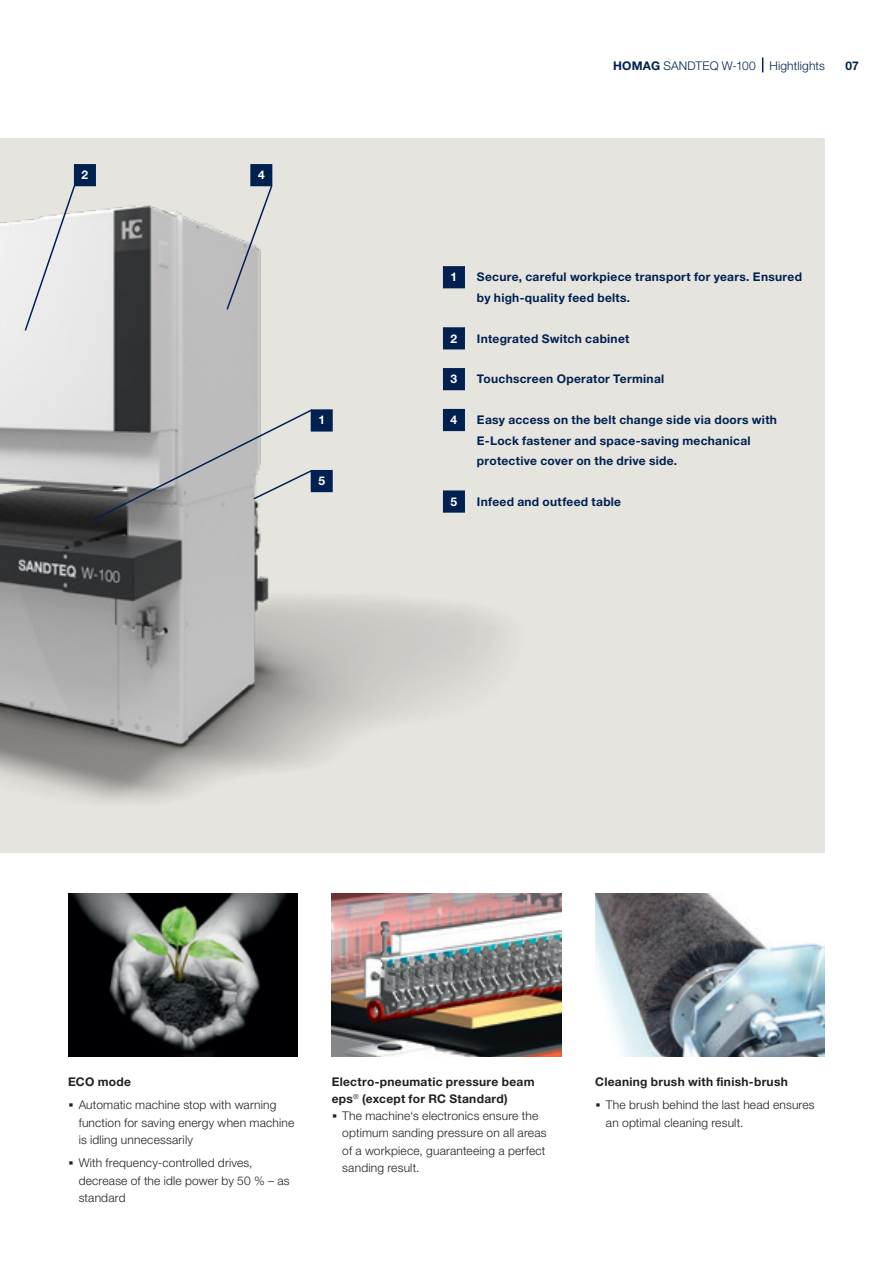
<style>
.page{position:relative;width:893px;height:1263px;background:#fff}
.page>*{position:absolute;margin:0;border:0;box-sizing:border-box;transform-origin:0 0}
.t1{font:300 12px/17.2px "Helvetica Neue LTW1 G";letter-spacing:.015em;color:#231f20}
._06_Tabelle_Explosio{font:700 12px/20.4px "Helvetica Neue LTW1 G";letter-spacing:.025em;color:#00214f}
._05_BU_8Pt_11_5Pt{font:700 12px/17.2px "Helvetica Neue LTW1 G";letter-spacing:.025em;color:#231f20}
._05_BU_8Pt_13_6pt_Bu{font:700 12px "Helvetica Neue LTW1 G";letter-spacing:.025em;color:#231f20}
.Musterseiten_Rubrike{font:300 12px "Helvetica Neue LTW1 G";letter-spacing:.015em;color:#00214f}
._06_Tabelle_Explosio-2{font:700 12px "Helvetica Neue LTW1 G";color:#fff}
.s1{font-weight:700}
.s2{font-weight:700;font-size:21px}
</style>
<div class="page">
<img style="left:68px;top:893px;width:230px;height:164px">
<img style="left:595px;top:893px;width:230px;height:164px">
<img style="left:332px;top:893px;width:229px;height:164px">
<div style="left:0;top:139px;width:825px;height:714px;background:#e6e4df"></div>
<img style="left:0;top:164px;width:500px;height:637px">
<svg style="left:762px;top:58px;width:1px;height:14px"></svg>
<div style="left:311px;top:410px;width:21px;height:21px;background:#00214f"></div>
<div style="left:311px;top:409px;width:22px;height:23px;border:2px solid #00214f"></div>
<div style="left:311px;top:471px;width:21px;height:20px;background:#00214f"></div>
<div style="left:311px;top:470px;width:22px;height:22px;border:2px solid #00214f"></div>
<div style="left:75px;top:165px;width:20px;height:20px;background:#00214f"></div>
<div style="left:74px;top:164px;width:22px;height:22px;border:2px solid #00214f"></div>
<div style="left:251px;top:165px;width:21px;height:20px;background:#00214f"></div>
<div style="left:250px;top:164px;width:22px;height:22px;border:2px solid #00214f"></div>
<svg style="left:23px;top:184px;width:53px;height:148px"></svg>
<svg style="left:225px;top:184px;width:49px;height:127px"></svg>
<svg style="left:91px;top:408px;width:223px;height:114px"></svg>
<div style="left:444px;top:267px;width:20px;height:21px;background:#00214f"></div>
<div style="left:443px;top:266px;width:22px;height:22px;border:2px solid #00214f"></div>
<div style="left:444px;top:328px;width:20px;height:21px;background:#00214f"></div>
<div style="left:443px;top:327px;width:22px;height:22px;border:2px solid #00214f"></div>
<div style="left:444px;top:369px;width:20px;height:20px;background:#00214f"></div>
<div style="left:443px;top:368px;width:22px;height:22px;border:2px solid #00214f"></div>
<div style="left:444px;top:410px;width:20px;height:20px;background:#00214f"></div>
<div style="left:443px;top:409px;width:22px;height:22px;border:2px solid #00214f"></div>
<div style="left:444px;top:491px;width:20px;height:21px;background:#00214f"></div>
<div style="left:443px;top:490px;width:22px;height:23px;border:2px solid #00214f"></div>
<p class="_06_Tabelle_Explosio-2" style="left:82px;top:168px;width:8px">2</p>
<p class="_06_Tabelle_Explosio-2" style="left:258px;top:168px;width:8px">4</p>
<p class="_06_Tabelle_Explosio-2" style="left:318px;top:413px;width:8px">1</p>
<p class="_06_Tabelle_Explosio-2" style="left:318px;top:474px;width:8px">5</p>
<p class="Musterseiten_Rubrike" style="left:613px;top:58px;width:213px"><span class="s1">HOMAG</span> SANDTEQ W-100 Hightlights</p>
<p class="_06_Tabelle_Explosio" style="left:845px;top:55px;width:15px">07</p>
<p class="_06_Tabelle_Explosio-2" style="left:451px;top:270px;width:8px">1</p>
<p class="_06_Tabelle_Explosio" style="left:477px;top:267px;width:327px">Secure, careful workpiece transport for years. Ensured by high-quality feed belts.</p>
<p class="_06_Tabelle_Explosio-2" style="left:451px;top:331px;width:8px">2</p>
<p class="_06_Tabelle_Explosio" style="left:477px;top:328px;width:154px">Integrated Switch cabinet</p>
<p class="_06_Tabelle_Explosio-2" style="left:451px;top:372px;width:8px">3</p>
<p class="_06_Tabelle_Explosio" style="left:477px;top:369px;width:189px">Touchscreen Operator Terminal</p>
<p class="_06_Tabelle_Explosio-2" style="left:451px;top:413px;width:8px">4</p>
<p class="_06_Tabelle_Explosio" style="left:477px;top:410px;width:302px">Easy access on the belt change side via doors with<br>E-Lock fastener and space-saving mechanical protective cover on the drive side.</p>
<p class="_06_Tabelle_Explosio-2" style="left:451px;top:494px;width:8px">5</p>
<p class="_06_Tabelle_Explosio" style="left:477px;top:491px;width:146px">Infeed and outfeed table</p>
<p class="_05_BU_8Pt_13_6pt_Bu" style="left:68px;top:1074px;width:64px">ECO mode</p>
<p class="t1" style="left:79px;top:1096px;width:217px;text-indent:-11px"><span class="s2">·</span> Automatic machine stop with warning function for saving energy when machine is idling unnecessarily</p>
<p class="t1" style="left:79px;top:1154px;width:212px;text-indent:-11px"><span class="s2">·</span> With frequency-controlled drives, decrease of the idle power by 50 % – as standard</p>
<p class="_05_BU_8Pt_11_5Pt" style="left:332px;top:1073px;width:204px">Electro-pneumatic pressure beam eps<sup>®</sup> (except for RC Standard)</p>
<p class="t1" style="left:342px;top:1107px;width:206px;text-indent:-11px"><span class="s2">·</span> The machine‘s electronics ensure the optimum sanding pressure on all areas of a workpiece, guaranteeing a perfect sanding result.</p>
<p class="_05_BU_8Pt_13_6pt_Bu" style="left:595px;top:1074px;width:194px">Cleaning brush with finish-brush</p>
<p class="t1" style="left:606px;top:1096px;width:210px;text-indent:-11px"><span class="s2">·</span> The brush behind the last head ensures an optimal cleaning result.</p>
</div>
